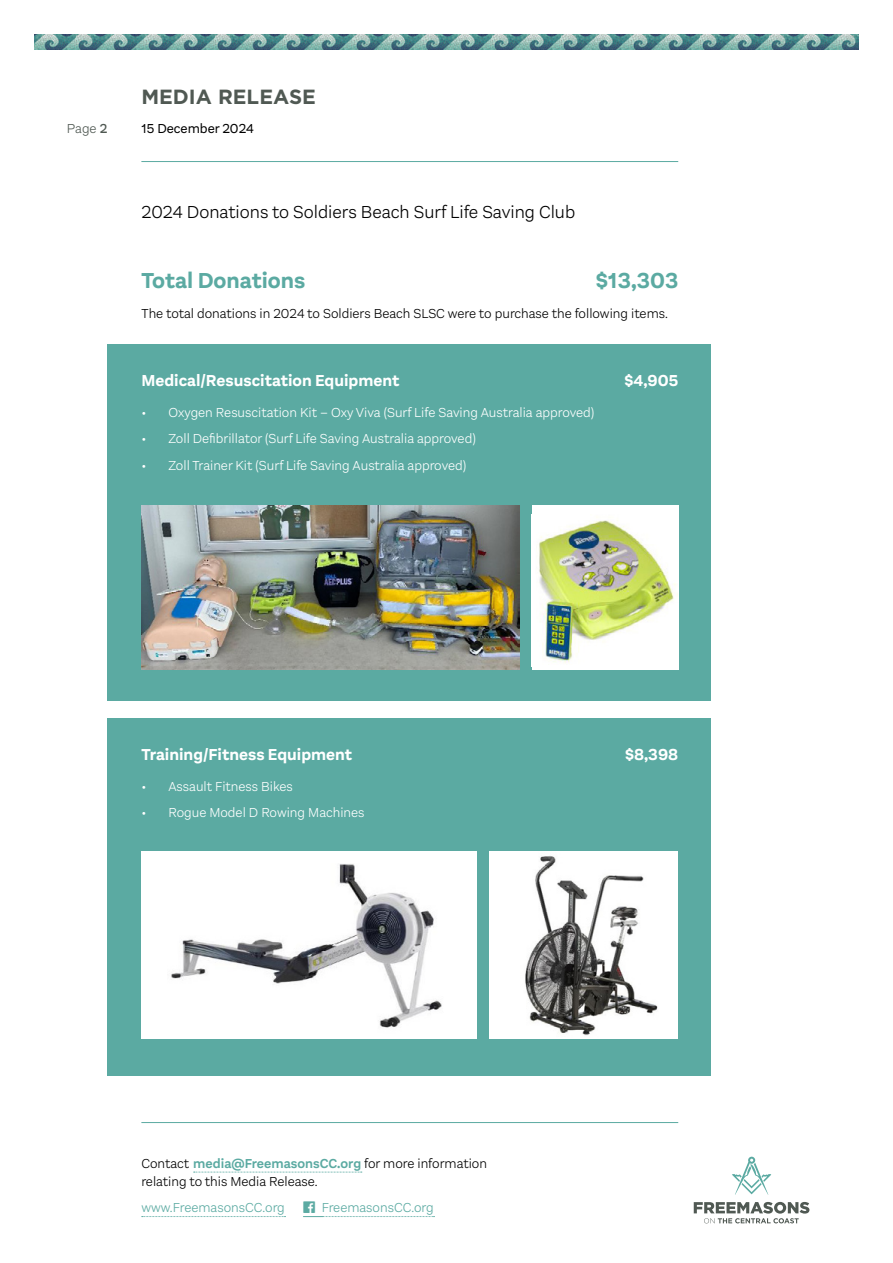
<style>
.page{position:relative;width:893px;height:1263px;background:#fff}
.page>*{position:absolute;margin:0;border:0;box-sizing:border-box;transform-origin:0 0}
.SUB_Header{font:700 22.5px "Aestetico";color:#5baaa2}
.t1{font:700 20.55px "Gotham";color:#505953}
.INTRO_Text{font:300 18px "Aestetico";color:#000}
.SUB_Header-2{font:700 16.5px "Aestetico";color:#fff}
.t2{font:300 13.5px "Aestetico";color:#fff}
.BODY_Copy{font:300 13.5px/18px "Aestetico";color:#000}
.t3{font:300 13.5px "Aestetico";color:#5baaa2}
.DATE{font:13.5px "Aestetico";color:#000}
.t4{font:300 13.5px "Aestetico";color:#505953}
.s1{font-weight:500}
.s2{font-weight:600;color:#5baaa2}
</style>
<div class="page">
<img style="left:443px;top:34px;width:50px;height:15px">
<img style="left:493px;top:34px;width:69px;height:15px">
<img style="left:562px;top:34px;width:69px;height:15px">
<img style="left:631px;top:34px;width:69px;height:15px">
<img style="left:700px;top:34px;width:70px;height:15px">
<img style="left:770px;top:34px;width:89px;height:15px">
<img style="left:34px;top:34px;width:43px;height:15px">
<img style="left:77px;top:34px;width:69px;height:15px">
<img style="left:146px;top:34px;width:70px;height:15px">
<img style="left:216px;top:34px;width:69px;height:15px">
<img style="left:285px;top:34px;width:69px;height:15px">
<img style="left:354px;top:34px;width:89px;height:15px">
<svg style="left:732px;top:1157px;width:39px;height:38px"></svg>
<svg style="left:694px;top:1202px;width:115px;height:21px"></svg>
<hr style="left:141px;top:161px;width:537px;height:1px;background:#5baaa2">
<svg style="left:194px;top:1172px;width:168px;height:1px"></svg>
<svg style="left:142px;top:1216px;width:144px;height:1px"></svg>
<hr style="left:141px;top:1122px;width:537px;height:1px;background:#5baaa2">
<div style="left:107px;top:344px;width:604px;height:357px;background:#5baaa2"></div>
<div style="left:107px;top:718px;width:604px;height:358px;background:#5baaa2"></div>
<img style="left:141px;top:505px;width:378px;height:165px">
<div style="left:532px;top:505px;width:146px;height:165px;background:#fff"></div>
<img style="left:538px;top:520px;width:140px;height:143px">
<div style="left:141px;top:851px;width:335px;height:187px;background:#fff"></div>
<img style="left:171px;top:864px;width:271px;height:164px">
<img style="left:490px;top:851px;width:187px;height:187px">
<svg style="left:303px;top:1216px;width:131px;height:1px"></svg>
<p class="t1" style="left:141px;top:85px;width:176px">MEDIA RELEASE</p>
<p class="t4" style="left:67px;top:121px;width:42px">Page <span class="s1">2</span></p>
<p class="DATE" style="left:141px;top:121px;width:114px">15 December 2024</p>
<p class="INTRO_Text" style="left:141px;top:201px;width:435px">2024 Donations to Soldiers Beach Surf Life Saving Club</p>
<p class="SUB_Header" style="left:141px;top:267px;width:166px">Total Donations</p>
<p class="SUB_Header" style="left:596px;top:267px;width:84px">$13,303</p>
<p class="BODY_Copy" style="left:141px;top:305px;width:528px">The total donations in 2024 to Soldiers Beach SLSC were to purchase the following items.</p>
<p class="SUB_Header-2" style="left:141px;top:370px;width:260px">Medical/Resuscitation Equipment</p>
<p class="SUB_Header-2" style="left:624px;top:370px;width:55px">$4,905</p>
<p class="t2" style="left:141px;top:404px;width:455px">• Oxygen Resuscitation Kit – Oxy Viva (Surf Life Saving Australia approved)</p>
<p class="t2" style="left:141px;top:431px;width:336px">• Zoll Defibrillator (Surf Life Saving Australia approved)</p>
<p class="t2" style="left:141px;top:457px;width:326px">• Zoll Trainer Kit (Surf Life Saving Australia approved)</p>
<p class="SUB_Header-2" style="left:141px;top:745px;width:212px">Training/Fitness Equipment</p>
<p class="SUB_Header-2" style="left:625px;top:745px;width:55px">$8,398</p>
<p class="t2" style="left:141px;top:779px;width:153px">• Assault Fitness Bikes</p>
<p class="t2" style="left:141px;top:805px;width:225px">• Rogue Model D Rowing Machines</p>
<p class="BODY_Copy" style="left:141px;top:1154px;width:347px">Contact <span class="s2">media@FreemasonsCC.org</span> for more information relating to this Media Release.</p>
<p class="t3" style="left:141px;top:1200px;width:145px">www.FreemasonsCC.org</p>
<p class="t3" style="left:322px;top:1200px;width:114px">FreemasonsCC.org</p>
</div>
